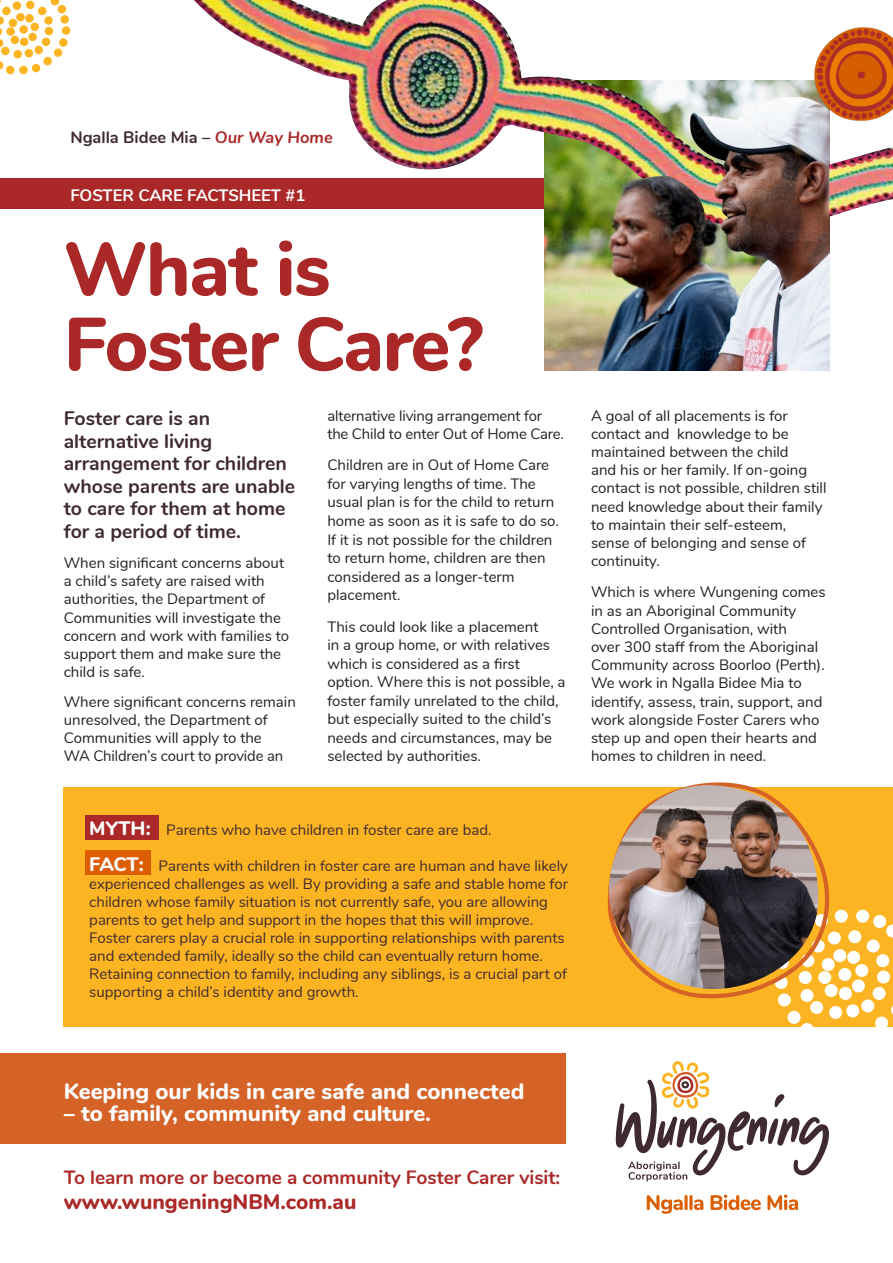
<style>
.page{position:relative;width:893px;height:1263px;background:#fff}
.page>*{position:absolute;margin:0;border:0;box-sizing:border-box;transform-origin:0 0}
.t1{font:800 75px/75px "Nunito";letter-spacing:-.02em;color:#aa2928}
.Body_Copy{font:800 22.35px "Nunito";color:#fff}
.t2{font:800 21px "Nunito";color:#aa2928}
.t3{font:700 19.5px/22.5px "Nunito";color:#3f2a2f}
.t4{font:700 19.2px "Nunito";color:#aa2928}
.t5{font:700 16.5px "Nunito";color:#3f2a2f}
.t6{font:700 16.5px "Nunito";color:#fff}
.t7{font:15px/18.3px "Nunito";color:#231f20}
.t8{font:15px/18px "Nunito";color:#3f2a2f}
.s1{font-style:italic;color:#aa2928}
.s2{font-weight:800;font-size:19.5px;color:#fff}
</style>
<div class="page">
<svg style="left:616px;top:1061px;width:213px;height:120px"></svg>
<svg style="left:647px;top:1195px;width:56px;height:19px"></svg>
<svg style="left:710px;top:1195px;width:51px;height:15px"></svg>
<svg style="left:767px;top:1195px;width:31px;height:15px"></svg>
<svg style="left:51px;top:0;width:8px;height:5px"></svg>
<div style="left:58px;top:5px;width:8px;height:8px;background:#fcb423;border-radius:50%"></div>
<div style="left:60px;top:15px;width:9px;height:9px;background:#fcb423;border-radius:50%"></div>
<div style="left:62px;top:26px;width:8px;height:9px;background:#fcb423;border-radius:50%"></div>
<div style="left:59px;top:38px;width:9px;height:9px;background:#fcb423;border-radius:50%"></div>
<div style="left:54px;top:48px;width:8px;height:9px;background:#fcb423;border-radius:50%"></div>
<div style="left:43px;top:57px;width:9px;height:8px;background:#fcb423;border-radius:50%"></div>
<div style="left:32px;top:64px;width:8px;height:8px;background:#fcb423;border-radius:50%"></div>
<div style="left:19px;top:66px;width:9px;height:8px;background:#fcb423;border-radius:50%"></div>
<div style="left:6px;top:66px;width:8px;height:8px;background:#fcb423;border-radius:50%"></div>
<svg style="left:0;top:61px;width:3px;height:9px"></svg>
<div style="left:2px;top:7px;width:9px;height:8px;background:#fcb423;border-radius:50%"></div>
<div style="left:13px;top:1px;width:8px;height:9px;background:#fcb423;border-radius:50%"></div>
<div style="left:26px;top:1px;width:8px;height:8px;background:#fcb423;border-radius:50%"></div>
<div style="left:38px;top:7px;width:8px;height:8px;background:#fcb423;border-radius:50%"></div>
<div style="left:44px;top:16px;width:9px;height:9px;background:#fcb423;border-radius:50%"></div>
<div style="left:45px;top:27px;width:8px;height:8px;background:#fcb423;border-radius:50%"></div>
<div style="left:42px;top:38px;width:8px;height:8px;background:#fcb423;border-radius:50%"></div>
<div style="left:34px;top:46px;width:9px;height:8px;background:#fcb423;border-radius:50%"></div>
<div style="left:25px;top:49px;width:8px;height:8px;background:#fcb423;border-radius:50%"></div>
<div style="left:13px;top:50px;width:9px;height:8px;background:#fcb423;border-radius:50%"></div>
<div style="left:1px;top:47px;width:9px;height:8px;background:#fcb423;border-radius:50%"></div>
<svg style="left:0;top:16px;width:4px;height:31px"></svg>
<div style="left:16px;top:13px;width:9px;height:8px;background:#fcb423;border-radius:50%"></div>
<div style="left:25px;top:14px;width:9px;height:9px;background:#fcb423;border-radius:50%"></div>
<div style="left:31px;top:23px;width:8px;height:8px;background:#fcb423;border-radius:50%"></div>
<div style="left:28px;top:33px;width:9px;height:8px;background:#fcb423;border-radius:50%"></div>
<div style="left:20px;top:38px;width:8px;height:8px;background:#fcb423;border-radius:50%"></div>
<div style="left:11px;top:36px;width:8px;height:8px;background:#fcb423;border-radius:50%"></div>
<div style="left:6px;top:27px;width:9px;height:9px;background:#fcb423;border-radius:50%"></div>
<div style="left:9px;top:19px;width:8px;height:8px;background:#fcb423;border-radius:50%"></div>
<div style="left:19px;top:25px;width:9px;height:9px;background:#fcb423;border-radius:50%"></div>
<div style="left:64px;top:788px;width:829px;height:239px;background:#fcb423"></div>
<div style="left:835px;top:910px;width:13px;height:13px;background:#fff;border-radius:50%"></div>
<div style="left:856px;top:910px;width:13px;height:13px;background:#fff;border-radius:50%"></div>
<div style="left:873px;top:915px;width:13px;height:13px;background:#fff;border-radius:50%"></div>
<svg style="left:886px;top:924px;width:7px;height:13px"></svg>
<svg style="left:875px;top:1005px;width:18px;height:22px"></svg>
<svg style="left:801px;top:1023px;width:12px;height:4px"></svg>
<div style="left:787px;top:1011px;width:13px;height:13px;background:#fff;border-radius:50%"></div>
<div style="left:778px;top:993px;width:13px;height:13px;background:#fff;border-radius:50%"></div>
<svg style="left:828px;top:931px;width:13px;height:13px"></svg>
<div style="left:848px;top:930px;width:13px;height:13px;background:#fff;border-radius:50%"></div>
<div style="left:867px;top:939px;width:13px;height:13px;background:#fff;border-radius:50%"></div>
<div style="left:876px;top:954px;width:13px;height:13px;background:#fff;border-radius:50%"></div>
<div style="left:877px;top:970px;width:13px;height:13px;background:#fff;border-radius:50%"></div>
<div style="left:873px;top:987px;width:13px;height:13px;background:#fff;border-radius:50%"></div>
<div style="left:861px;top:999px;width:13px;height:13px;background:#fff;border-radius:50%"></div>
<div style="left:846px;top:1004px;width:13px;height:13px;background:#fff;border-radius:50%"></div>
<div style="left:829px;top:1006px;width:13px;height:13px;background:#fff;border-radius:50%"></div>
<div style="left:810px;top:1001px;width:13px;height:13px;background:#fff;border-radius:50%"></div>
<div style="left:833px;top:949px;width:13px;height:13px;background:#fff;border-radius:50%"></div>
<div style="left:847px;top:951px;width:13px;height:13px;background:#fff;border-radius:50%"></div>
<div style="left:855px;top:964px;width:13px;height:13px;background:#fff;border-radius:50%"></div>
<div style="left:852px;top:979px;width:13px;height:13px;background:#fff;border-radius:50%"></div>
<div style="left:839px;top:987px;width:13px;height:13px;background:#fff;border-radius:50%"></div>
<svg style="left:825px;top:984px;width:13px;height:13px"></svg>
<div style="left:838px;top:968px;width:13px;height:13px;background:#fff;border-radius:50%"></div>
<div style="left:85px;top:815px;width:74px;height:24px;background:#aa2928"></div>
<div style="left:85px;top:850px;width:65px;height:24px;background:#dc5e00"></div>
<svg style="left:668px;top:782px;width:168px;height:222px"></svg>
<img style="left:607px;top:785px;width:211px;height:204px">
<div style="left:0;top:1054px;width:566px;height:90px;background:#d56227"></div>
<div style="left:0;top:179px;width:566px;height:30px;background:#aa2928"></div>
<img style="left:544px;top:229px;width:285px;height:142px">
<img style="left:194px;top:0;width:699px;height:229px">
<img style="left:614px;top:97px;width:215px;height:200px">
<img style="left:814px;top:26px;width:79px;height:96px">
<p class="t5" style="left:70px;top:125px;width:264px">Ngalla Bidee Mia – <span class="s1">Our Way Home</span></p>
<p class="t6" style="left:70px;top:183px;width:236px">FOSTER CARE FACTSHEET #1</p>
<p class="t1" style="left:64px;top:228px;width:421px">What is<br>Foster Care?</p>
<p class="t3" style="left:64px;top:406px;width:233px">Foster care is an alternative living arrangement for children whose parents are unable to care for them at home for a period of time.</p>
<p class="t7" style="left:64px;top:553px;width:227px">When significant concerns about a child’s safety are raised with authorities, the Department of<br>Communities will investigate the concern and work with families to support them and make sure the child is safe.</p>
<p class="t7" style="left:64px;top:692px;width:234px">Where significant concerns remain unresolved, the Department of<br>Communities will apply to the<br>WA Children’s court to provide an</p>
<p class="t7" style="left:327px;top:405px;width:238px">alternative living arrangement for the Child to enter Out of Home Care.</p>
<p class="t7" style="left:327px;top:455px;width:233px">Children are in Out of Home Care for varying lengths of time. The usual plan is for the child to return home as soon as it is safe to do so.<br>If it is not possible for the children to return home, children are then considered as a longer-term placement.</p>
<p class="t7" style="left:327px;top:616px;width:240px">This could look like a placement<br>in a group home, or with relatives which is considered as a first option. Where this is not possible, a foster family unrelated to the child, but especially suited to the child’s needs and circumstances, may be selected by authorities.</p>
<p class="t8" style="left:89px;top:819px;width:404px"><span class="s2">MYTH:</span> Parents who have children in foster care are bad.</p>
<p class="t8" style="left:89px;top:856px;width:480px"><span class="s2">FACT:</span> Parents with children in foster care are human and have likely experienced challenges as well. By providing a safe and stable home for children whose family situation is not currently safe, you are allowing parents to get help and support in the hopes that this will improve.<br>Foster carers play a crucial role in supporting relationships with parents and extended family, ideally so the child can eventually return home.<br>Retaining connection to family, including any siblings, is a crucial part of supporting a child’s identity and growth.</p>
<p class="t7" style="left:591px;top:405px;width:237px">A goal of all placements is for contact and knowledge to be maintained between the child<br>and his or her family. If on-going contact is not possible, children still need knowledge about their family to maintain their self-esteem, sense of belonging and sense of continuity.</p>
<p class="t7" style="left:591px;top:582px;width:236px">Which is where Wungening comes in as an Aboriginal Community<br>Controlled Organisation, with<br>over 300 staff from the Aboriginal<br>Community across Boorloo (Perth).<br>We work in Ngalla Bidee Mia to identify, assess, train, support, and work alongside Foster Carers who step up and open their hearts and homes to children in need.</p>
<p class="Body_Copy" style="left:64px;top:1075px;width:462px">Keeping our kids in care safe and connected</p>
<p class="Body_Copy" style="left:64px;top:1097px;width:369px">– to family, community and culture.</p>
<p class="t4" style="left:64px;top:1163px;width:498px">To learn more or become a community Foster Carer visit:</p>
<p class="t2" style="left:64px;top:1186px;width:294px">www.wungeningNBM.com.au</p>
</div>
